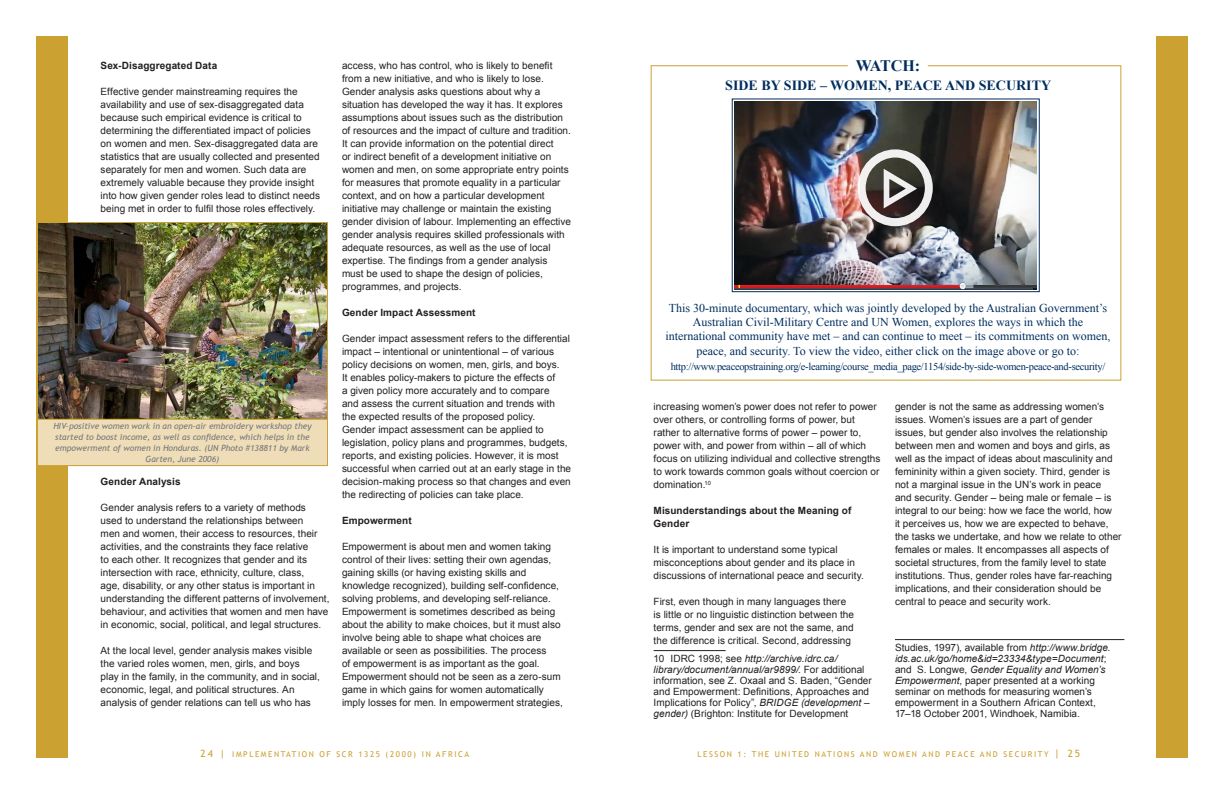
<style>
.page{position:relative;width:1224px;height:792px;background:#fff}
.page>*{position:absolute;margin:0;border:0;box-sizing:border-box;transform-origin:0 0}
.t1{font:700 16px "Times New Roman";letter-spacing:-.035em;color:#002d5e}
.t2{font:700 14px "Times New Roman";color:#002d5e}
.t3{font:12px/14.4px "Times New Roman";color:#002d5e;text-align:center}
.t4{font:10.5px "Times New Roman";letter-spacing:-.03em;color:#002d5e}
.t5{font:10px/13px "Arial";letter-spacing:.005em;color:#231f20}
.t6{font:700 10px/13px "Arial";letter-spacing:.01em;color:#231f20}
.t7{font:10px "Trebuchet MS";color:#cba131}
.t8{font:italic 8.5px/11px "Trebuchet MS";color:#76787b;text-align:center}
.t9{font:8px "Trebuchet MS";letter-spacing:.2em;color:#cba131}
.s1{font-style:italic}
.s2{font-size:8px}
.s3{font-size:11px}
.s4{font-size:10px}
</style>
<div class="page">
<div style="left:36px;top:36px;width:32px;height:721px;background:#cba131"></div>
<div style="left:1156px;top:36px;width:32px;height:721px;background:#cba131"></div>
<hr style="left:654px;top:650px;width:72px;height:1px;background:#231f20">
<hr style="left:895px;top:639px;width:229px;height:1px;background:#231f20">
<img style="left:39px;top:224px;width:287px;height:194px">
<div style="left:37px;top:222px;width:291px;height:198px;border:1px solid #cba131"></div>
<div style="left:38px;top:419px;width:290px;height:47px;background:#efddb8"></div>
<div style="left:37px;top:419px;width:291px;height:47px;border:1px solid #cba131"></div>
<div style="left:732px;top:98px;width:308px;height:194px;border:1px solid #002d5e"></div>
<img style="left:735px;top:102px;width:301px;height:188px">
<div style="left:858px;top:149px;width:75px;height:77px;border:8px solid #fff;border-radius:50%"></div>
<svg style="left:884px;top:169px;width:33px;height:39px"></svg>
<p class="t6" style="left:101px;top:59px;width:118px">Sex-Disaggregated Data</p>
<p class="t5" style="left:101px;top:85px;width:221px">Effective gender mainstreaming requires the availability and use of sex-disaggregated data because such empirical evidence is critical to determining the differentiated impact of policies on women and men. Sex-disaggregated data are statistics that are usually collected and presented separately for men and women. Such data are extremely valuable because they provide insight into how given gender roles lead to distinct needs being met in order to fulfil those roles effectively.</p>
<p class="t8" style="left:53px;top:421px;width:260px">HIV-positive women work in an open-air embroidery workshop they started to boost income, as well as confidence, which helps in the empowerment of women in Honduras. (UN Photo #138811 by Mark Garten, June 2006)</p>
<p class="t6" style="left:101px;top:475px;width:81px">Gender Analysis</p>
<p class="t5" style="left:101px;top:501px;width:230px">Gender analysis refers to a variety of methods used to understand the relationships between<br>men and women, their access to resources, their activities, and the constraints they face relative<br>to each other. It recognizes that gender and its intersection with race, ethnicity, culture, class,<br>age, disability, or any other status is important in understanding the different patterns of involvement, behaviour, and activities that women and men have in economic, social, political, and legal structures.</p>
<p class="t5" style="left:101px;top:644px;width:221px">At the local level, gender analysis makes visible the varied roles women, men, girls, and boys play in the family, in the community, and in social, economic, legal, and political structures. An analysis of gender relations can tell us who has</p>
<p class="t5" style="left:342px;top:59px;width:230px">access, who has control, who is likely to benefit from a new initiative, and who is likely to lose.<br>Gender analysis asks questions about why a situation has developed the way it has. It explores assumptions about issues such as the distribution of resources and the impact of culture and tradition.<br>It can provide information on the potential direct<br>or indirect benefit of a development initiative on women and men, on some appropriate entry points for measures that promote equality in a particular context, and on how a particular development initiative may challenge or maintain the existing gender division of labour. Implementing an effective gender analysis requires skilled professionals with adequate resources, as well as the use of local expertise. The findings from a gender analysis must be used to shape the design of policies, programmes, and projects.</p>
<p class="t6" style="left:342px;top:306px;width:135px">Gender Impact Assessment</p>
<p class="t5" style="left:342px;top:332px;width:231px">Gender impact assessment refers to the differential impact – intentional or unintentional – of various policy decisions on women, men, girls, and boys.<br>It enables policy-makers to picture the effects of<br>a given policy more accurately and to compare<br>and assess the current situation and trends with the expected results of the proposed policy.<br>Gender impact assessment can be applied to legislation, policy plans and programmes, budgets, reports, and existing policies. However, it is most successful when carried out at an early stage in the decision-making process so that changes and even the redirecting of policies can take place.</p>
<p class="t6" style="left:342px;top:514px;width:71px">Empowerment</p>
<p class="t5" style="left:342px;top:540px;width:222px">Empowerment is about men and women taking control of their lives: setting their own agendas, gaining skills (or having existing skills and knowledge recognized), building self-confidence, solving problems, and developing self-reliance.<br>Empowerment is sometimes described as being about the ability to make choices, but it must also involve being able to shape what choices are available or seen as possibilities. The process<br>of empowerment is as important as the goal.<br>Empowerment should not be seen as a zero-sum game in which gains for women automatically imply losses for men. In empowerment strategies,</p>
<h1 class="t1" style="left:856px;top:54px;width:66px">WATCH:</h1>
<h2 class="t2" style="left:725px;top:75px;width:327px">SIDE BY SIDE – WOMEN, PEACE AND SECURITY</h2>
<p class="t3" style="left:666px;top:300px;width:446px">This 30-minute documentary, which was jointly developed by the Australian Government’s Australian Civil-Military Centre and UN Women, explores the ways in which the international community have met – and can continue to meet – its commitments on women, peace, and security. To view the video, either click on the image above or go to:</p>
<p class="t4" style="left:671px;top:359px;width:436px">http://www.peaceopstraining.org/e-learning/course_media_page/1154/side-by-side-women-peace-and-security/</p>
<p class="t5" style="left:654px;top:400px;width:228px">increasing women’s power does not refer to power over others, or controlling forms of power, but rather to alternative forms of power – power to, power with, and power from within – all of which focus on utilizing individual and collective strengths to work towards common goals without coercion or domination.<sup>10</sup></p>
<p class="t6" style="left:654px;top:505px;width:199px">Misunderstandings about the Meaning of<br>Gender</p>
<p class="t5" style="left:654px;top:543px;width:212px">It is important to understand some typical misconceptions about gender and its place in discussions of international peace and security.</p>
<p class="t5" style="left:654px;top:595px;width:202px">First, even though in many languages there is little or no linguistic distinction between the terms, gender and sex are not the same, and the difference is critical. Second, addressing</p>
<p class="t5" style="left:654px;top:653px;width:220px;line-height:11px">10 IDRC 1998; see <span class="s1">http://archive.idrc.ca/ library/document/annual/ar9899/</span>. For additional information, see Z. Oxaal and S. Baden, “Gender and Empowerment: Definitions, Approaches and Implications for Policy”, <span class="s1">BRIDGE (development – gender)</span> (Brighton: Institute for Development</p>
<p class="t5" style="left:895px;top:400px;width:228px">gender is not the same as addressing women’s issues. Women’s issues are a part of gender issues, but gender also involves the relationship between men and women and boys and girls, as well as the impact of ideas about masculinity and femininity within a given society. Third, gender is not a marginal issue in the UN’s work in peace<br>and security. Gender – being male or female – is integral to our being: how we face the world, how<br>it perceives us, how we are expected to behave, the tasks we undertake, and how we relate to other females or males. It encompasses all aspects of societal structures, from the family level to state institutions. Thus, gender roles have far-reaching implications, and their consideration should be central to peace and security work.</p>
<p class="t5" style="left:895px;top:642px;width:217px;line-height:11px">Studies, 1997), available from <span class="s1">http://www.bridge. ids.ac.uk/go/home&amp;id=23334&amp;type=Document</span>; and S. Longwe, <span class="s1">Gender Equality and Women’s Empowerment</span>, paper presented at a working seminar on methods for measuring women’s empowerment in a Southern African Context, 17–18 October 2001, Windhoek, Namibia.</p>
<p class="t7" style="left:200px;top:748px;width:40px">24 | <span class="s2">IMP</span></p>
<p class="t9" style="left:249px;top:749px;width:34px">LEMENTATI</p>
<p class="t9" style="left:302px;top:749px;width:149px">ON OF SCR 1325 (2000) I N AFRICA</p>
<p class="t9" style="left:697px;top:750px;width:143px">LESSON 1: THE UN ITED N ATIONS</p>
<p class="t9" style="left:860px;top:750px;width:49px">AN D WOMEN</p>
<p class="t9" style="left:922px;top:750px;width:159px">AN D PEACE AN D SE CURITY <span class="s3">|</span> <span class="s4">25</span></p>
</div>
